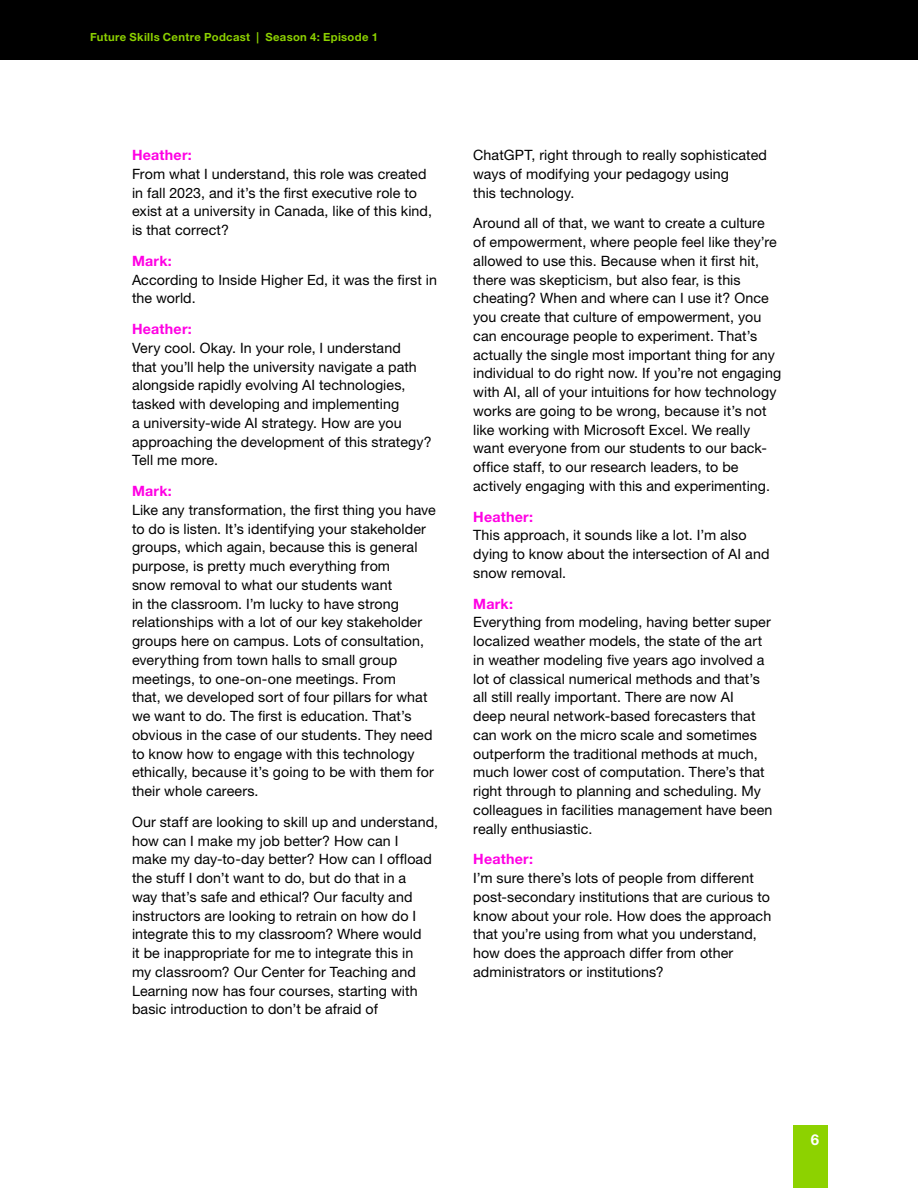
<style>
.page{position:relative;width:918px;height:1188px;background:#fff}
.page>*{position:absolute;margin:0;border:0;box-sizing:border-box;transform-origin:0 0}
.t1{font:700 15px "Helvetica Neue LT Std";color:#fff}
.t2{font:14.25px/18.8px "Helvetica Neue LT Std";letter-spacing:.005em;color:#000}
.t3{font:700 14.25px "Helvetica Neue LT Std";letter-spacing:.015em;color:#ff00e4}
.t4{font:700 11.25px "Helvetica Neue LT Std";letter-spacing:.03em;color:#8dd200}
</style>
<div class="page">
<div style="left:0;top:0;width:918px;height:60px;background:#000"></div>
<div style="left:794px;top:1125px;width:34px;height:63px;background:#8dd200"></div>
<p class="t4" style="left:90px;top:30px;width:289px">Future Skills Centre Podcast | Season 4: Episode 1</p>
<p class="t3" style="left:132px;top:146px;width:61px">Heather:</p>
<p class="t2" style="left:132px;top:164px;width:301px">From what I understand, this role was created in fall 2023, and it’s the first executive role to exist at a university in Canada, like of this kind, is that correct?</p>
<p class="t3" style="left:132px;top:252px;width:41px">Mark:</p>
<p class="t2" style="left:132px;top:270px;width:306px">According to Inside Higher Ed, it was the first in the world.</p>
<p class="t3" style="left:132px;top:320px;width:61px">Heather:</p>
<p class="t2" style="left:132px;top:338px;width:301px">Very cool. Okay. In your role, I understand<br>that you’ll help the university navigate a path alongside rapidly evolving AI technologies, tasked with developing and implementing<br>a university-wide AI strategy. How are you approaching the development of this strategy?<br>Tell me more.</p>
<p class="t3" style="left:132px;top:482px;width:41px">Mark:</p>
<p class="t2" style="left:132px;top:500px;width:305px">Like any transformation, the first thing you have to do is listen. It’s identifying your stakeholder groups, which again, because this is general purpose, is pretty much everything from<br>snow removal to what our students want<br>in the classroom. I’m lucky to have strong relationships with a lot of our key stakeholder groups here on campus. Lots of consultation, everything from town halls to small group meetings, to one-on-one meetings. From<br>that, we developed sort of four pillars for what we want to do. The first is education. That’s obvious in the case of our students. They need to know how to engage with this technology ethically, because it’s going to be with them for their whole careers.</p>
<p class="t2" style="left:132px;top:812px;width:308px">Our staff are looking to skill up and understand, how can I make my job better? How can I<br>make my day-to-day better? How can I offload the stuff I don’t want to do, but do that in a<br>way that’s safe and ethical? Our faculty and instructors are looking to retrain on how do I integrate this to my classroom? Where would<br>it be inappropriate for me to integrate this in<br>my classroom? Our Center for Teaching and Learning now has four courses, starting with basic introduction to don’t be afraid of</p>
<p class="t2" style="left:473px;top:146px;width:295px">ChatGPT, right through to really sophisticated ways of modifying your pedagogy using<br>this technology.</p>
<p class="t2" style="left:473px;top:214px;width:309px">Around all of that, we want to create a culture<br>of empowerment, where people feel like they’re allowed to use this. Because when it first hit, there was skepticism, but also fear, is this cheating? When and where can I use it? Once you create that culture of empowerment, you can encourage people to experiment. That’s actually the single most important thing for any individual to do right now. If you’re not engaging with AI, all of your intuitions for how technology works are going to be wrong, because it’s not like working with Microsoft Excel. We really want everyone from our students to our back&shy;office staff, to our research leaders, to be actively engaging with this and experimenting.</p>
<p class="t3" style="left:473px;top:508px;width:61px">Heather:</p>
<p class="t2" style="left:473px;top:526px;width:298px">This approach, it sounds like a lot. I’m also dying to know about the intersection of AI and snow removal.</p>
<p class="t3" style="left:473px;top:595px;width:41px">Mark:</p>
<p class="t2" style="left:473px;top:613px;width:301px">Everything from modeling, having better super localized weather models, the state of the art in weather modeling five years ago involved a lot of classical numerical methods and that’s all still really important. There are now AI<br>deep neural network-based forecasters that can work on the micro scale and sometimes outperform the traditional methods at much, much lower cost of computation. There’s that right through to planning and scheduling. My colleagues in facilities management have been really enthusiastic.</p>
<p class="t3" style="left:473px;top:851px;width:61px">Heather:</p>
<p class="t2" style="left:473px;top:869px;width:300px">I’m sure there’s lots of people from different post-secondary institutions that are curious to know about your role. How does the approach that you’re using from what you understand, how does the approach differ from other administrators or institutions?</p>
<p class="t1" style="left:811px;top:1130px;width:10px">6</p>
</div>
